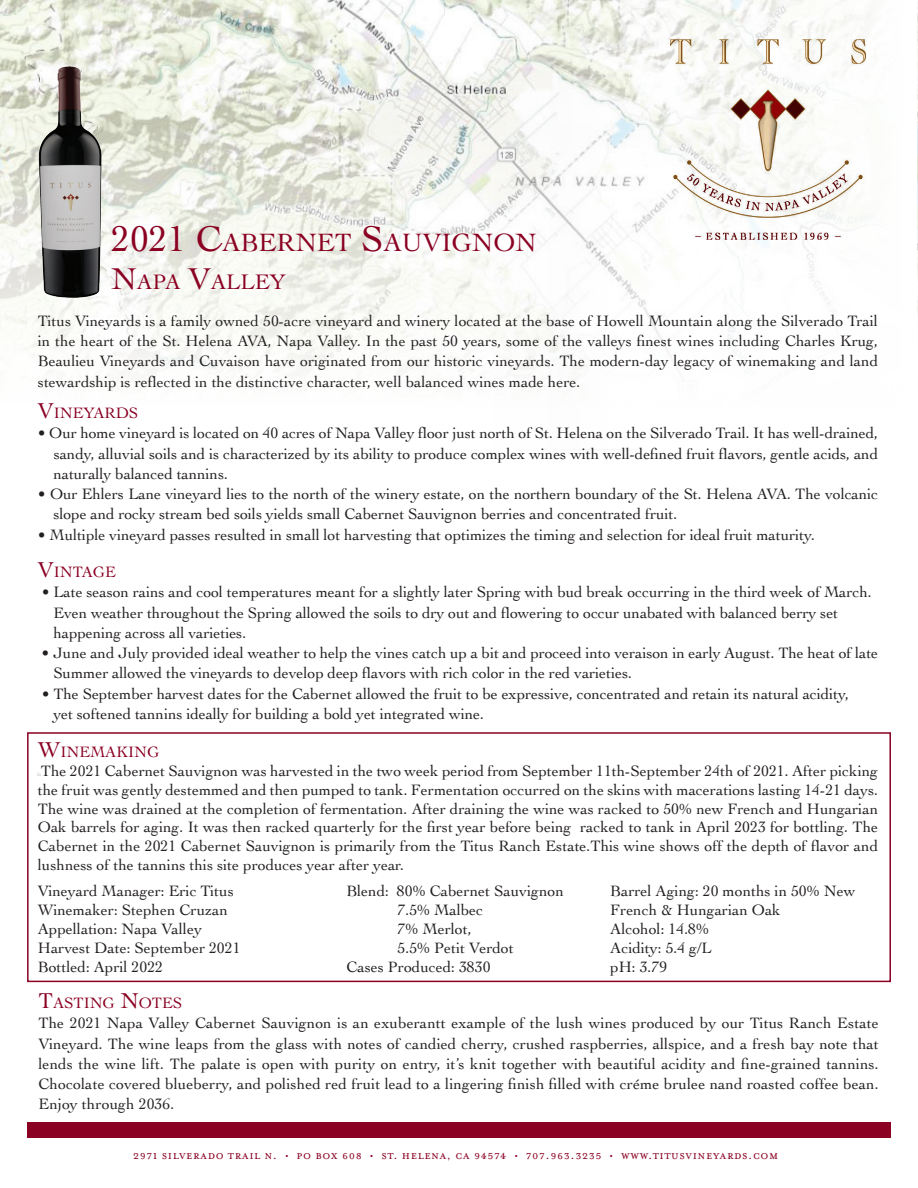
<style>
.page{position:relative;width:918px;height:1188px;background:#fff}
.page>*{position:absolute;margin:0;border:0;box-sizing:border-box;transform-origin:0 0}
.t1{font:26.25px "Cochin";color:#8a0122}
.t2{font:22.05px "Cochin";color:#8a0122}
.t3{font:15.75px/20.2px "Cochin";color:#231f20}
.t4{font:15.75px "Cochin";color:#8a0122}
.t5{font:13.5px "Mrs Eaves All Small Caps OT";letter-spacing:.04em;color:#8a0122}
.s1{font-size:37.5px}
.s2{font-size:31.5px}
.s3{font-size:22.5px}
.s4{font-size:22.5px;color:#8a0122}
.s5{color:#8a0122}
</style>
<div class="page">
<img style="left:1px;top:0;width:493px;height:75px">
<svg style="left:3px;top:78px;width:491px;height:301px"></svg>
<svg style="left:494px;top:0;width:376px;height:371px"></svg>
<img style="left:670px;top:40px;width:196px;height:200px">
<div style="left:27px;top:732px;width:864px;height:250px;border:2px solid #8a0122"></div>
<div style="left:27px;top:1123px;width:864px;height:15px;background:#8a0122"></div>
<img style="left:29px;top:57px;width:89px;height:249px">
<h1 class="t1" style="left:111px;top:225px;width:427px"><span class="s1">2021 C</span>ABERNET <span class="s1">S</span>AUVIGNON</h1>
<h2 class="t2" style="left:111px;top:267px;width:176px"><span class="s2">N</span>APA <span class="s2">V</span>ALLEY</h2>
<p class="t3" style="left:38px;top:310px;width:842px;text-align:justify">Titus Vineyards is a family owned 50-acre vineyard and winery located at the base of Howell Mountain along the Silverado Trail in the heart of the St. Helena AVA, Napa Valley. In the past 50 years, some of the valleys finest wines including Charles Krug, Beaulieu Vineyards and Cuvaison have originated from our historic vineyards. The modern-day legacy of winemaking and land stewardship is reflected in the distinctive character, well balanced wines made here.</p>
<p class="t4" style="left:38px;top:402px;width:102px"><span class="s3">V</span>INEYARDS</p>
<p class="t3" style="left:53px;top:422px;width:826px;text-align:justify;text-indent:-15px">• Our home vineyard is located on 40 acres of Napa Valley floor just north of St. Helena on the Silverado Trail. It has well-drained, sandy, alluvial soils and is characterized by its ability to produce complex wines with well-defined fruit flavors, gentle acids, and naturally balanced tannins.</p>
<p class="t3" style="left:53px;top:483px;width:826px;text-indent:-15px">• Our Ehlers Lane vineyard lies to the north of the winery estate, on the northern boundary of the St. Helena AVA. The volcanic slope and rocky stream bed soils yields small Cabernet Sauvignon berries and concentrated fruit.</p>
<p class="t3" style="left:38px;top:524px;width:779px">• Multiple vineyard passes resulted in small lot harvesting that optimizes the timing and selection for ideal fruit maturity.</p>
<p class="t4" style="left:38px;top:561px;width:79px"><span class="s3">V</span>INTAGE</p>
<p class="t3" style="left:53px;top:581px;width:820px;text-indent:-12px">• Late season rains and cool temperatures meant for a slightly later Spring with bud break occurring in the third week of March.<br>Even weather throughout the Spring allowed the soils to dry out and flowering to occur unabated with balanced berry set happening across all varieties.</p>
<p class="t3" style="left:53px;top:642px;width:826px;text-indent:-12px">• June and July provided ideal weather to help the vines catch up a bit and proceed into veraison in early August. The heat of late<br>Summer allowed the vineyards to develop deep flavors with rich color in the red varieties.</p>
<p class="t3" style="left:53px;top:683px;width:797px;text-indent:-12px">• The September harvest dates for the Cabernet allowed the fruit to be expressive, concentrated and retain its natural acidity, yet softened tannins ideally for building a bold yet integrated wine.</p>
<p class="t3" style="left:38px;top:742px;width:842px;line-height:18.9px"><span class="s4">W</span><span class="s5">INEMAKING<br></span>The 2021 Cabernet Sauvignon was harvested in the two week period from September 11th-September 24th of 2021. After picking the fruit was gently destemmed and then pumped to tank. Fermentation occurred on the skins with macerations lasting 14-21 days.<br>The wine was drained at the completion of fermentation. After draining the wine was racked to 50% new French and Hungarian Oak barrels for aging. It was then racked quarterly for the first year before being racked to tank in April 2023 for bottling. The Cabernet in the 2021 Cabernet Sauvignon is primarily from the Titus Ranch Estate.This wine shows off the depth of flavor and lushness of the tannins this site produces year after year.</p>
<p class="t3" style="left:38px;top:881px;width:204px;line-height:18.9px">Vineyard Manager: Eric Titus<br>Winemaker: Stephen Cruzan<br>Appellation: Napa Valley<br>Harvest Date: September 2021<br>Bottled: April 2022</p>
<p class="t3" style="left:346px;top:880px;width:219px">Blend: 80% Cabernet Sauvignon</p>
<p class="t3" style="left:398px;top:899px;width:87px">7.5% Malbec</p>
<p class="t3" style="left:398px;top:918px;width:76px">7% Merlot,</p>
<p class="t3" style="left:398px;top:937px;width:118px">5.5% Petit Verdot</p>
<p class="t3" style="left:346px;top:956px;width:146px">Cases Produced: 3830</p>
<p class="t3" style="left:610px;top:881px;width:247px;line-height:18.9px">Barrel Aging: 20 months in 50% New<br>French &amp; Hungarian Oak<br>Alcohol: 14.8%<br>Acidity: 5.4 g/L<br>pH: 3.79</p>
<p class="t3" style="left:38px;top:992px;width:842px"><span class="s4">T</span><span class="s5">ASTING</span> <span class="s4">N</span><span class="s5">OTES<br></span>The 2021 Napa Valley Cabernet Sauvignon is an exuberantt example of the lush wines produced by our Titus Ranch Estate Vineyard. The wine leaps from the glass with notes of candied cherry, crushed raspberries, allspice, and a fresh bay note that lends the wine lift. The palate is open with purity on entry, it’s knit together with beautiful acidity and fine-grained tannins.<br>Chocolate covered blueberry, and polished red fruit lead to a lingering finish filled with créme brulee nand roasted coffee bean.<br>Enjoy through 2036.</p>
<p class="t5" style="left:133px;top:1150px;width:647px">2971 Silverado Trail N. • PO Box 608 • St. Helena, CA 94574 • 707.963.3235 • WWW.TITUSVINEYARDS.COM</p>
</div>
